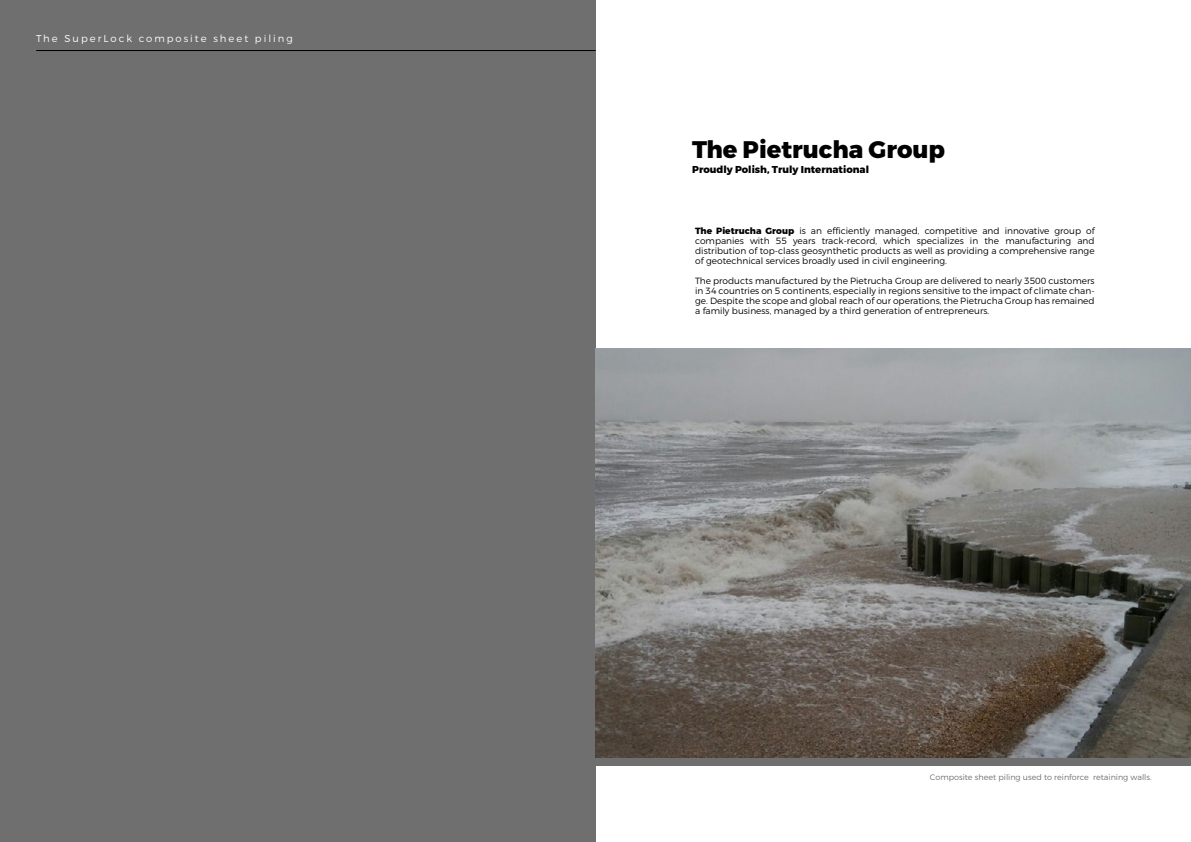
<style>
.page{position:relative;width:1191px;height:842px;background:#fff}
.page>*{position:absolute;margin:0;border:0;box-sizing:border-box;transform-origin:0 0}
.t1{font:800 24px "Montserrat";color:#000}
.t2{font:800 10px "Montserrat";color:#000}
.t3{font:300 10px "Montserrat";letter-spacing:.2em;color:#fff}
.t4{font:300 9px/10px "Montserrat";color:#000;text-align:justify}
.t5{font:300 8px "Montserrat";color:#706f6f}
.s1{font-weight:800}
</style>
<div class="page">
<div style="left:0;top:0;width:596px;height:842px;background:#706f6f"></div>
<hr style="left:36px;top:50px;width:559px;height:1px;background:#000">
<img style="left:596px;top:349px;width:595px;height:409px">
<div style="left:595px;top:758px;width:596px;height:7px;background:#706f6f"></div>
<p class="t3" style="left:36px;top:33px;width:258px">The SuperLock composite sheet piling</p>
<h1 class="t1" style="left:692px;top:134px;width:254px">The Pietrucha Group</h1>
<p class="t2" style="left:692px;top:163px;width:178px">Proudly Polish, Truly International</p>
<p class="t4" style="left:695px;top:226px;width:401px"><span class="s1">The Pietrucha Group</span> is an efficiently managed, competitive and innovative group of companies with 55 years track-record, which specializes in the manufacturing and distribution of top-class geosynthetic products as well as providing a comprehensive range of geotechnical services broadly used in civil engineering.</p>
<p class="t4" style="left:695px;top:276px;width:401px">The products manufactured by the Pietrucha Group are delivered to nearly 3500 customers in 34 countries on 5 continents, especially in regions sensitive to the impact of climate chan&shy;ge. Despite the scope and global reach of our operations, the Pietrucha Group has remained a family business, managed by a third generation of entrepreneurs.</p>
<p class="t5" style="left:930px;top:772px;width:223px">Composite sheet piling used to reinforce retaining walls.</p>
</div>
